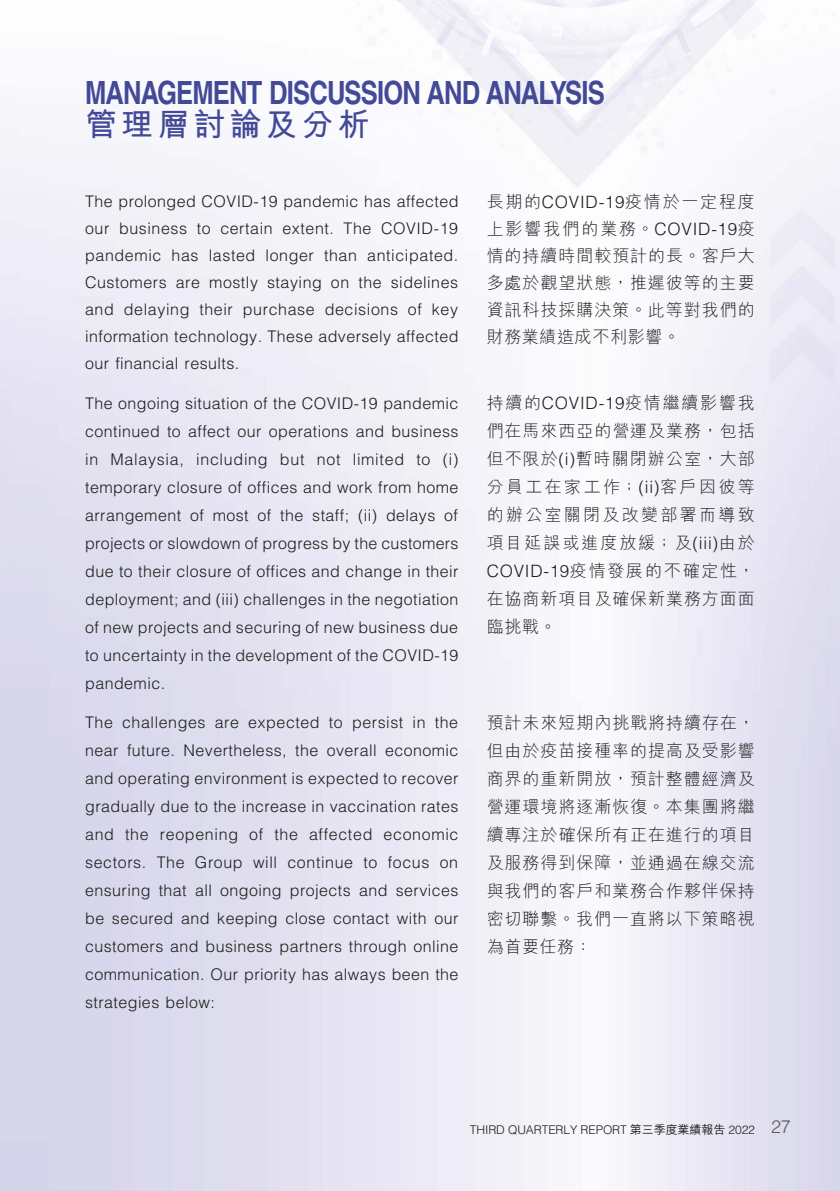
<style>
.page{position:relative;width:840px;height:1191px;background:#fff}
.page>*{position:absolute;margin:0;border:0;box-sizing:border-box;transform-origin:0 0}
.t1{font:700 32px "Helvetica LT Std";letter-spacing:-.035em;color:#424a98;scale:.8 1}
.t2{font:700 32px "M Hei HK";letter-spacing:.125em;color:#424a98}
.t3{font:300 17px/28px "M Hei HK";letter-spacing:.055em;color:#1c1c1b;text-align:justify}
.t4{font:300 16px/28px "Helvetica LT Std";letter-spacing:.025em;color:#1c1c1b;text-align:justify}
.t5{font:300 12px "Helvetica LT Std";letter-spacing:-.01em;color:#1c1c1b}
.s1{font-family:"Helvetica LT Std"}
.s2{font-family:"M Hei HK";font-weight:500}
.s3{font-size:18px;color:#575756}
</style>
<div class="page">
<h1 class="t1" style="left:85px;top:73px;width:650px">MANAGEMENT DISCUSSION AND ANALYSIS</h1>
<h1 class="t2" style="left:85px;top:101px;width:286px">管理層討論及分析</h1>
<p class="t4" style="left:85px;top:188px;width:374px;line-height:27px">The prolonged COVID-19 pandemic has affected our business to certain extent. The COVID-19 pandemic has lasted longer than anticipated.<br>Customers are mostly staying on the sidelines and delaying their purchase decisions of key information technology. These adversely affected our financial results.</p>
<p class="t4" style="left:85px;top:389px;width:375px">The ongoing situation of the COVID-19 pandemic continued to affect our operations and business in Malaysia, including but not limited to (i) temporary closure of offices and work from home arrangement of most of the staff; (ii) delays of projects or slowdown of progress by the customers due to their closure of offices and change in their deployment; and (iii) challenges in the negotiation of new projects and securing of new business due to uncertainty in the development of the COVID-19 pandemic.</p>
<p class="t4" style="left:85px;top:708px;width:374px">The challenges are expected to persist in the near future. Nevertheless, the overall economic and operating environment is expected to recover gradually due to the increase in vaccination rates and the reopening of the affected economic sectors. The Group will continue to focus on ensuring that all ongoing projects and services be secured and keeping close contact with our customers and business partners through online communication. Our priority has always been the strategies below:</p>
<p class="t3" style="left:486px;top:187px;width:269px;line-height:27px">長期的<span class="s1">COVID-19</span>疫情於一定程度上影響我們的業務。<span class="s1">COVID-19</span>疫情的持續時間較預計的長。客戶大多處於觀望狀態，推遲彼等的主要資訊科技採購決策。此等對我們的財務業績造成不利影響。</p>
<p class="t3" style="left:486px;top:388px;width:269px">持續的<span class="s1">COVID-19</span>疫情繼續影響我們在馬來西亞的營運及業務，包括但不限於<span class="s1">(i)</span>暫時關閉辦公室，大部分員工在家工作；<span class="s1">(ii)</span>客戶因彼等的辦公室關閉及改變部署而導致項目延誤或進度放緩；及<span class="s1">(iii)</span>由於<span class="s1">COVID-19</span>疫情發展的不確定性，在協商新項目及確保新業務方面面臨挑戰。</p>
<p class="t3" style="left:486px;top:708px;width:269px">預計未來短期內挑戰將持續存在，但由於疫苗接種率的提高及受影響商界的重新開放，預計整體經濟及營運環境將逐漸恢復。本集團將繼續專注於確保所有正在進行的項目及服務得到保障，並通過在線交流與我們的客戶和業務合作夥伴保持密切聯繫。我們一直將以下策略視為首要任務：</p>
<p class="t5" style="left:469px;top:1121px;width:322px">THIRD QUARTERLY REPORT <span class="s2">第三季度業績報告</span> 2022 <span class="s3">27</span></p>
</div>
